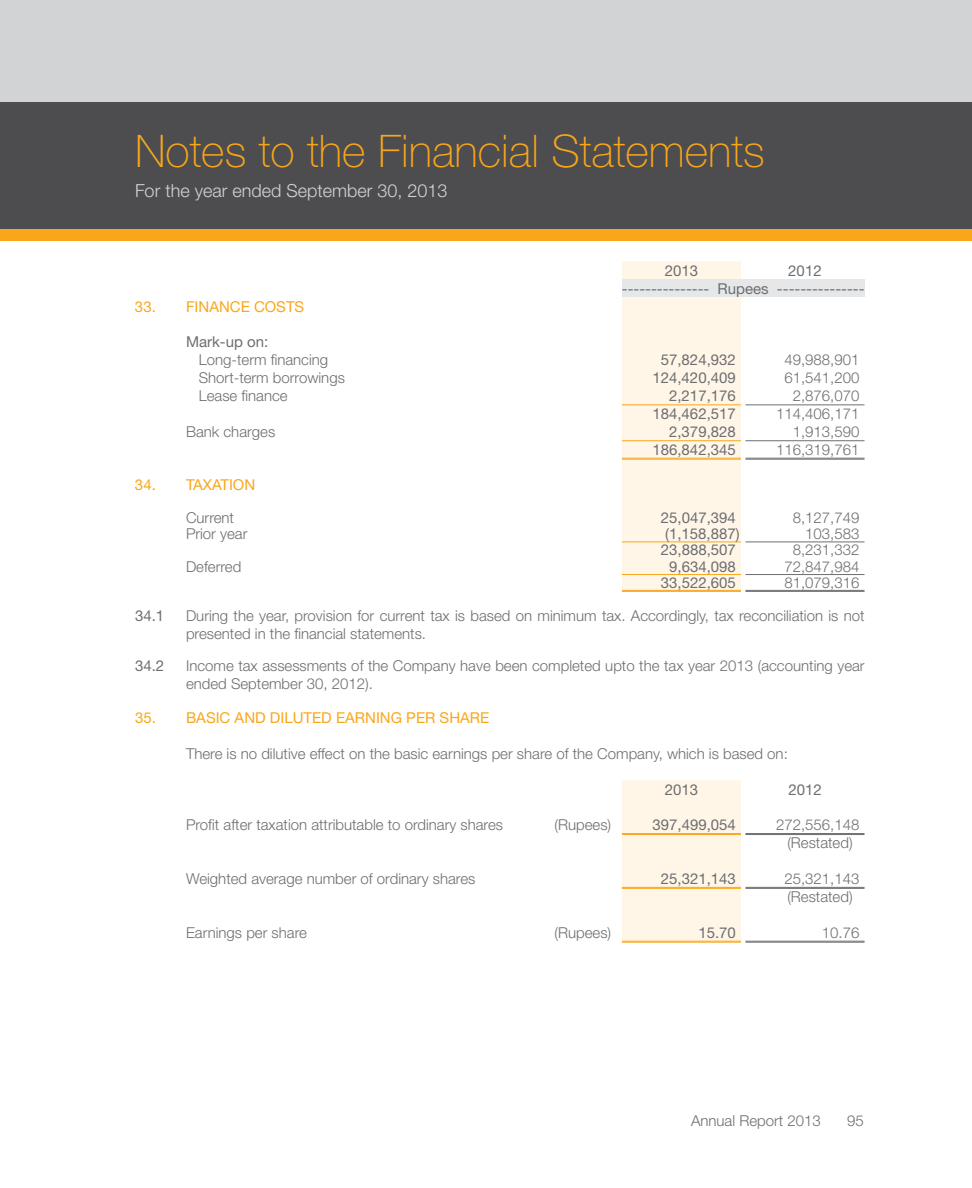
<style>
.page{position:relative;width:972px;height:1188px;background:#fff}
.page>*{position:absolute;margin:0;border:0;box-sizing:border-box;transform-origin:0 0}
.t1{font:100 45px "Helvetica Neue LT Std";color:#faa61a}
.t2{font:300 18px "Helvetica Neue LT Std";color:#d1d3d4}
.t3{font:300 15px/18px "Helvetica Neue LT Std";color:#6d6e71}
.t4{font:15px/18px "Helvetica Neue LT Std";color:#6d6e71}
.t5{font:15px/32.7px "Helvetica Neue LT Std";color:#faa61a}
.s1{font-weight:400}
.s2{font-weight:300;color:#6d6e71}
</style>
<div class="page">
<div style="left:0;top:0;width:972px;height:103px;background:#d1d3d4"></div>
<div style="left:0;top:103px;width:972px;height:126px;background:#4d4d4f"></div>
<div style="left:0;top:229px;width:972px;height:11px;background:#faa61a"></div>
<svg style="left:622px;top:261px;width:119px;height:680px;fill:#fff6e8"></svg>
<div style="left:622px;top:279px;width:243px;height:18px;background:#e6e7e8"></div>
<hr style="left:622px;top:404px;width:119px;height:1px;background:#faa61a">
<hr style="left:622px;top:458px;width:119px;height:1px;background:#faa61a">
<hr style="left:622px;top:459px;width:119px;height:1px;background:#faa61a">
<hr style="left:745px;top:458px;width:120px;height:1px;background:#6d6e71">
<hr style="left:745px;top:459px;width:120px;height:1px;background:#6d6e71">
<hr style="left:745px;top:440px;width:120px;height:1px;background:#6d6e71">
<hr style="left:622px;top:440px;width:119px;height:1px;background:#faa61a">
<hr style="left:745px;top:404px;width:120px;height:1px;background:#6d6e71">
<hr style="left:622px;top:833px;width:119px;height:1px;background:#faa61a">
<hr style="left:622px;top:834px;width:119px;height:1px;background:#faa61a">
<hr style="left:745px;top:833px;width:120px;height:1px;background:#6d6e71">
<hr style="left:745px;top:834px;width:120px;height:1px;background:#6d6e71">
<hr style="left:745px;top:887px;width:120px;height:1px;background:#6d6e71">
<hr style="left:745px;top:888px;width:120px;height:1px;background:#6d6e71">
<hr style="left:622px;top:887px;width:119px;height:1px;background:#faa61a">
<hr style="left:622px;top:888px;width:119px;height:1px;background:#faa61a">
<hr style="left:622px;top:941px;width:119px;height:1px;background:#faa61a">
<hr style="left:622px;top:942px;width:119px;height:1px;background:#faa61a">
<hr style="left:745px;top:941px;width:120px;height:1px;background:#6d6e71">
<hr style="left:745px;top:942px;width:120px;height:1px;background:#6d6e71">
<hr style="left:622px;top:542px;width:119px;height:1px;background:#faa61a">
<hr style="left:745px;top:542px;width:120px;height:1px;background:#6d6e71">
<hr style="left:622px;top:574px;width:119px;height:1px;background:#faa61a">
<hr style="left:622px;top:590px;width:119px;height:1px;background:#faa61a">
<hr style="left:622px;top:591px;width:119px;height:1px;background:#faa61a">
<hr style="left:745px;top:590px;width:120px;height:1px;background:#6d6e71">
<hr style="left:745px;top:591px;width:120px;height:1px;background:#6d6e71">
<hr style="left:745px;top:574px;width:120px;height:1px;background:#6d6e71">
<p class="t1" style="left:135px;top:125px;width:631px">Notes to the Financial Statements</p>
<p class="t2" style="left:135px;top:180px;width:314px">For the year ended September 30, 2013</p>
<p class="t5" style="left:135px;top:290px;width:171px">33. FINANCE COSTS</p>
<p class="t3" style="left:199px;top:333px;width:131px;text-indent:-13px"><span class="s1">Mark-up on:<br></span>Long-term financing</p>
<p class="t4" style="left:622px;top:261px;width:244px;text-indent:166px">2012 --------------- Rupees ---------------</p>
<p class="t4" style="left:665px;top:261px;width:35px">2013</p>
<p class="t4" style="left:661px;top:351px;width:77px">57,824,932</p>
<p class="t3" style="left:784px;top:351px;width:77px">49,988,901</p>
<p class="t3" style="left:199px;top:369px;width:148px">Short-term borrowings</p>
<p class="t4" style="left:652px;top:369px;width:85px">124,420,409</p>
<p class="t3" style="left:784px;top:369px;width:77px">61,541,200</p>
<p class="t3" style="left:199px;top:387px;width:90px">Lease finance</p>
<p class="t4" style="left:669px;top:387px;width:68px">2,217,176</p>
<p class="t3" style="left:793px;top:387px;width:68px">2,876,070</p>
<p class="t4" style="left:652px;top:405px;width:85px">184,462,517</p>
<p class="t3" style="left:776px;top:405px;width:85px">114,406,171</p>
<p class="t3" style="left:186px;top:422px;width:91px">Bank charges</p>
<p class="t4" style="left:669px;top:423px;width:68px">2,379,828</p>
<p class="t3" style="left:793px;top:422px;width:68px">1,913,590</p>
<p class="t4" style="left:652px;top:441px;width:85px">186,842,345</p>
<p class="t3" style="left:776px;top:440px;width:85px">116,319,761</p>
<p class="t5" style="left:186px;top:468px;width:71px;text-indent:-51px">34. TAXATION<br><span class="s2">Current</span></p>
<p class="t4" style="left:661px;top:508px;width:77px">25,047,394</p>
<p class="t3" style="left:793px;top:508px;width:68px">8,127,749</p>
<p class="t3" style="left:186px;top:524px;width:63px">Prior year</p>
<p class="t4" style="left:665px;top:525px;width:76px">(1,158,887)</p>
<p class="t3" style="left:805px;top:524px;width:56px">103,583</p>
<p class="t4" style="left:661px;top:541px;width:77px">23,888,507</p>
<p class="t3" style="left:793px;top:541px;width:68px">8,231,332</p>
<p class="t3" style="left:186px;top:557px;width:57px">Deferred</p>
<p class="t4" style="left:669px;top:557px;width:68px">9,634,098</p>
<p class="t3" style="left:784px;top:557px;width:77px">72,847,984</p>
<p class="t4" style="left:661px;top:574px;width:77px">33,522,605</p>
<p class="t3" style="left:784px;top:573px;width:77px">81,079,316</p>
<p class="t4" style="left:135px;top:606px;width:31px">34.1</p>
<p class="t3" style="left:186px;top:606px;width:680px">During the year, provision for current tax is based on minimum tax. Accordingly, tax reconciliation is not presented in the financial statements.</p>
<p class="t4" style="left:135px;top:657px;width:31px">34.2</p>
<p class="t3" style="left:186px;top:657px;width:680px">Income tax assessments of the Company have been completed upto the tax year 2013 (accounting year ended September 30, 2012).</p>
<p class="t5" style="left:135px;top:701px;width:356px">35. BASIC AND DILUTED EARNING PER SHARE</p>
<p class="t3" style="left:186px;top:744px;width:603px">There is no dilutive effect on the basic earnings per share of the Company, which is based on:</p>
<p class="t4" style="left:665px;top:780px;width:35px">2013</p>
<p class="t4" style="left:788px;top:780px;width:35px">2012</p>
<p class="t3" style="left:186px;top:816px;width:319px">Profit after taxation attributable to ordinary shares</p>
<p class="t3" style="left:555px;top:816px;width:58px">(Rupees)</p>
<p class="t4" style="left:652px;top:816px;width:85px">397,499,054</p>
<p class="t3" style="left:776px;top:816px;width:85px;text-align:center">272,556,148 (Restated)</p>
<p class="t3" style="left:186px;top:870px;width:291px">Weighted average number of ordinary shares</p>
<p class="t4" style="left:661px;top:870px;width:77px">25,321,143</p>
<p class="t3" style="left:784px;top:870px;width:77px">25,321,143 (Restated)</p>
<p class="t3" style="left:186px;top:923px;width:122px">Earnings per share</p>
<p class="t3" style="left:555px;top:923px;width:58px">(Rupees)</p>
<p class="t4" style="left:698px;top:924px;width:39px">15.70</p>
<p class="t3" style="left:822px;top:923px;width:39px">10.76</p>
<p class="t3" style="left:691px;top:1111px;width:131px">Annual Report 2013</p>
<p class="t3" style="left:847px;top:1111px;width:18px">95</p>
</div>
